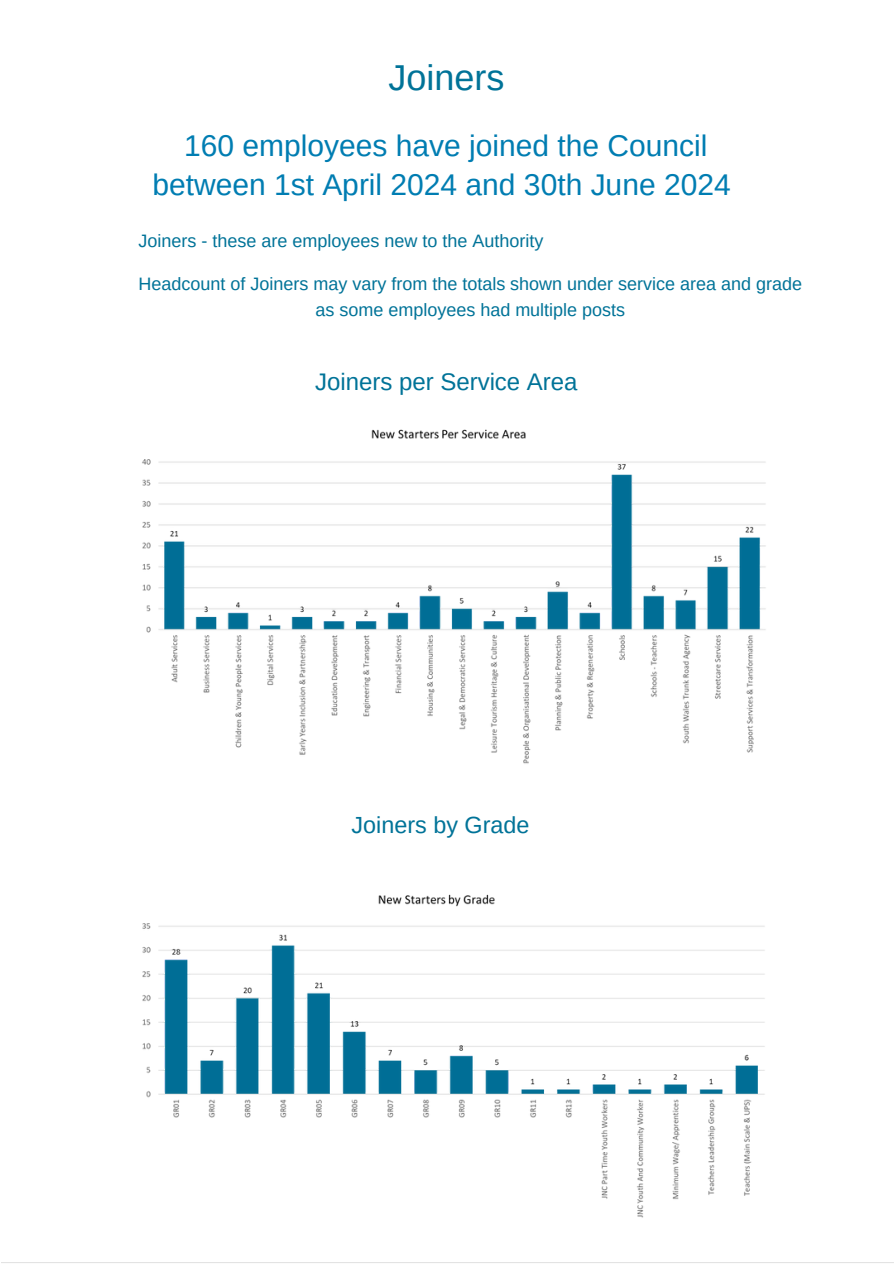
<style>
.page{position:relative;width:894px;height:1264px;background:#fff}
.page>*{position:absolute;margin:0;border:0;box-sizing:border-box;transform-origin:0 0}
.t1{font:36px "Arimo";color:#007398}
.t2{font:30px/39.3px "Arimo";color:#007db2;text-align:center}
.t3{font:24px "Arimo";color:#007398}
.t4{font:23.4px "Arimo";color:#007398}
.t5{font:18px "Arimo";color:#007398}
</style>
<div class="page">
<img style="left:142px;top:894px;width:623px;height:324px">
<img style="left:142px;top:429px;width:624px;height:335px">
<h2 class="t1" style="left:388px;top:57px;width:117px">Joiners</h2>
<p class="t2" style="left:152px;top:126px;width:579px">160 employees have joined the Council between 1st April 2024 and 30th June 2024</p>
<p class="t5" style="left:138px;top:231px;width:406px">Joiners - these are employees new to the Authority</p>
<h3 class="t5" style="left:138px;top:273px;width:665px">Headcount of Joiners may vary from the totals shown under service area and grade</h3>
<p class="t5" style="left:315px;top:299px;width:311px">as some employees had multiple posts</p>
<p class="t3" style="left:315px;top:368px;width:264px">Joiners per Service Area</p>
<h3 class="t4" style="left:351px;top:811px;width:179px">Joiners by Grade</h3>
</div>
